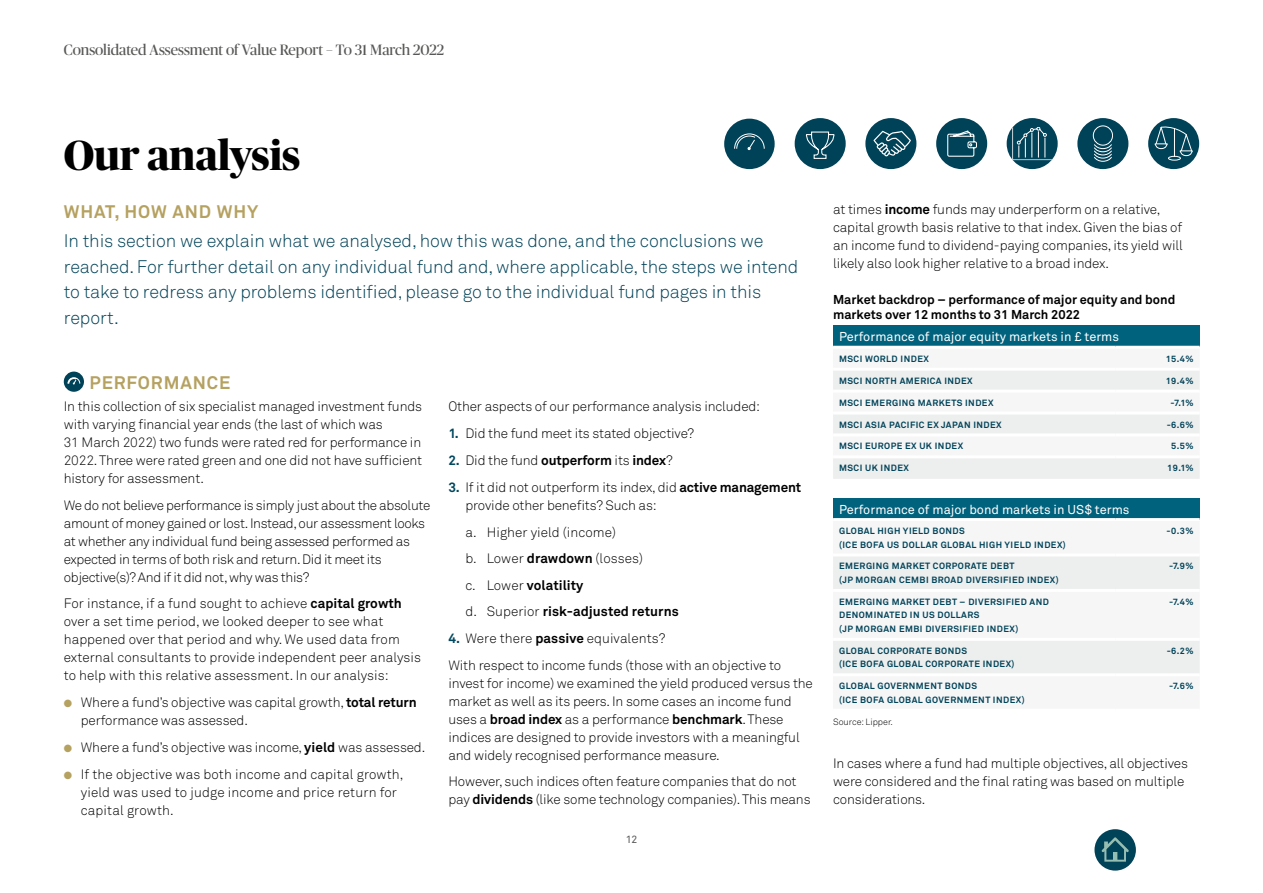
<style>
.page{position:relative;width:1263px;height:893px;background:#fff}
.page>*{position:absolute;margin:0;border:0;box-sizing:border-box;transform-origin:0 0}
.t1{font:700 42px "Publico Banner";color:#000}
.t2{font:18px/25.5px "Akkurat Light Pro";letter-spacing:-.005em;color:#004258}
.t3{font:700 18px "Akkurat Pro";letter-spacing:.05em;color:#b5a160}
.t4{font:15px "Publico Banner";color:#575756}
.t5{font:13.5px/18px "Akkurat Light Pro";letter-spacing:-.01em;color:#000}
.t6{font:13.5px/18px "Akkurat Light Pro";letter-spacing:.01em;color:#000}
.t7{font:700 13.5px/26.5px "Akkurat Pro";color:#000}
.t8{font:700 12.75px/15px "Akkurat Pro";color:#000}
.t9{font:12.75px "Akkurat Pro";color:#fff}
.t10{font:10.5px "Akkurat Pro";color:#575756}
.t11{font:700 9px/13.5px "Akkurat Pro";letter-spacing:.05em;color:#004258}
.t12{font:9px "Akkurat Light Pro";color:#000}
.s1{font-family:"Akkurat Pro";font-weight:700}
.s2{color:#b5a160}
.s3{font-family:"Akkurat Pro";font-weight:700;color:#00485e}
.s4{color:#00485e}
.s5{font-family:"Akkurat Light Pro";font-weight:400}
</style>
<div class="page">
<div style="left:865px;top:118px;width:51px;height:51px;background:#004258;border-radius:50%"></div>
<svg style="left:873px;top:131px;width:38px;height:25px"></svg>
<div style="left:1077px;top:118px;width:51px;height:51px;background:#004258;border-radius:50%"></div>
<svg style="left:1093px;top:126px;width:20px;height:36px"></svg>
<div style="left:795px;top:118px;width:51px;height:51px;background:#004258;border-radius:50%"></div>
<svg style="left:805px;top:131px;width:30px;height:28px"></svg>
<div style="left:1007px;top:118px;width:51px;height:51px;background:#004258;border-radius:50%"></div>
<svg style="left:1012px;top:127px;width:40px;height:33px"></svg>
<div style="left:936px;top:118px;width:51px;height:51px;background:#004258;border-radius:50%"></div>
<svg style="left:947px;top:130px;width:30px;height:27px"></svg>
<div style="left:1148px;top:118px;width:51px;height:51px;background:#004258;border-radius:50%"></div>
<div style="left:1168px;top:156px;width:13px;height:4px;border:1px solid #fff;border-radius:50%"></div>
<svg style="left:1155px;top:127px;width:37px;height:29px"></svg>
<div style="left:724px;top:119px;width:51px;height:50px;background:#004258;border-radius:50%"></div>
<svg style="left:734px;top:133px;width:31px;height:17px"></svg>
<div style="left:64px;top:372px;width:20px;height:20px;background:#004258;border-radius:50%"></div>
<svg style="left:68px;top:377px;width:12px;height:7px"></svg>
<div style="left:833px;top:325px;width:367px;height:22px;background:#00627d"></div>
<svg style="left:833px;top:371px;width:367px;height:108px"></svg>
<hr style="left:833px;top:346px;width:282px;height:3px;background:#fff">
<hr style="left:1115px;top:346px;width:85px;height:3px;background:#fff">
<hr style="left:833px;top:390px;width:282px;height:3px;background:#fff">
<hr style="left:1115px;top:390px;width:85px;height:3px;background:#fff">
<hr style="left:833px;top:411px;width:282px;height:3px;background:#fff">
<hr style="left:1115px;top:411px;width:85px;height:3px;background:#fff">
<hr style="left:833px;top:433px;width:282px;height:3px;background:#fff">
<hr style="left:1115px;top:433px;width:85px;height:3px;background:#fff">
<hr style="left:833px;top:455px;width:282px;height:3px;background:#fff">
<hr style="left:1115px;top:455px;width:85px;height:3px;background:#fff">
<div style="left:833px;top:498px;width:367px;height:22px;background:#00627d"></div>
<svg style="left:833px;top:556px;width:367px;height:117px"></svg>
<hr style="left:833px;top:518px;width:282px;height:3px;background:#fff">
<hr style="left:1115px;top:518px;width:85px;height:3px;background:#fff">
<hr style="left:833px;top:589px;width:282px;height:3px;background:#fff">
<hr style="left:1115px;top:589px;width:85px;height:3px;background:#fff">
<hr style="left:833px;top:638px;width:282px;height:3px;background:#fff">
<hr style="left:1115px;top:638px;width:85px;height:3px;background:#fff">
<div style="left:1094px;top:829px;width:42px;height:42px;background:#004258;border-radius:50%"></div>
<svg style="left:1101px;top:837px;width:28px;height:25px"></svg>
<p class="t4" style="left:64px;top:39px;width:382px">Consolidated Assessment of Value Report – To 31 March 2022</p>
<h1 class="t1" style="left:64px;top:125px;width:238px">Our analysis</h1>
<h2 class="t3" style="left:64px;top:200px;width:196px">WHAT, HOW AND WHY</h2>
<p class="t2" style="left:64px;top:229px;width:736px">In this section we explain what we analysed, how this was done, and the conclusions we reached. For further detail on any individual fund and, where applicable, the steps we intend to take to redress any problems identified, please go to the individual fund pages in this report.</p>
<h2 class="t3" style="left:90px;top:371px;width:142px">PERFORMANCE</h2>
<p class="t5" style="left:64px;top:398px;width:360px">In this collection of six specialist managed investment funds with varying financial year ends (the last of which was<br>31 March 2022) two funds were rated red for performance in 2022. Three were rated green and one did not have sufficient history for assessment.</p>
<p class="t5" style="left:64px;top:496px;width:368px">We do not believe performance is simply just about the absolute amount of money gained or lost. Instead, our assessment looks at whether any individual fund being assessed performed as expected in terms of both risk and return. Did it meet its objective(s)? And if it did not, why was this?</p>
<p class="t5" style="left:64px;top:594px;width:359px">For instance, if a fund sought to achieve <span class="s1">capital growth </span>over a set time period, we looked deeper to see what happened over that period and why. We used data from external consultants to provide independent peer analysis to help with this relative assessment. In our analysis:</p>
<p class="t5" style="left:81px;top:693px;width:337px;text-indent:-17px"><span class="s2">●</span> Where a fund’s objective was capital growth, <span class="s1">total return </span>performance was assessed.</p>
<p class="t5" style="left:64px;top:738px;width:363px"><span class="s2">●</span> Where a fund’s objective was income, <span class="s1">yield</span> was assessed.</p>
<p class="t6" style="left:81px;top:765px;width:324px;text-indent:-17px"><span class="s2">●</span> If the objective was both income and capital growth, yield was used to judge income and price return for capital growth.</p>
<p class="t5" style="left:448px;top:398px;width:313px">Other aspects of our performance analysis included:</p>
<p class="t5" style="left:448px;top:424px;width:247px"><span class="s3">1.</span> Did the fund meet its stated objective?</p>
<p class="t7" style="left:448px;top:447px;width:226px"><span class="s4">2.</span> <span class="s5">Did the fund</span> outperform <span class="s5">its</span> index<span class="s5">?</span></p>
<p class="t5" style="left:465px;top:478px;width:337px;text-indent:-17px"><span class="s3">3.</span> If it did not outperform its index, did <span class="s1">active management </span>provide other benefits? Such as:</p>
<p class="t5" style="left:465px;top:519px;width:179px;line-height:26.5px">a. Higher yield (income)<br>b. Lower <span class="s1">drawdown</span> (losses)</p>
<p class="t7" style="left:465px;top:572px;width:215px"><span class="s5">c. Lower</span> volatility<br><span class="s5">d. Superior</span> risk-adjusted returns</p>
<p class="t5" style="left:448px;top:625px;width:334px;line-height:27px"><span class="s3">4.</span> Were there <span class="s1">passive</span> equivalents?<br>With respect to income funds (those with an objective to</p>
<p class="t5" style="left:448px;top:674px;width:366px">invest for income) we examined the yield produced versus the market as well as its peers. In some cases an income fund uses a <span class="s1">broad index</span> as a performance <span class="s1">benchmark</span>. These indices are designed to provide investors with a meaningful and widely recognised performance measure.</p>
<p class="t5" style="left:448px;top:773px;width:364px">However, such indices often feature companies that do not pay <span class="s1">dividends</span> (like some technology companies). This means</p>
<p class="t10" style="left:626px;top:833px;width:13px">12</p>
<p class="t5" style="left:833px;top:200px;width:351px">at times <span class="s1">income</span> funds may underperform on a relative, capital growth basis relative to that index. Given the bias of an income fund to dividend-paying companies, its yield will likely also look higher relative to a broad index.</p>
<p class="t8" style="left:833px;top:292px;width:344px">Market backdrop – performance of major equity and bond markets over 12 months to 31 March 2022</p>
<p class="t9" style="left:839px;top:329px;width:282px">Performance of major equity markets in £ terms</p>
<p class="t11" style="left:839px;top:352px;width:91px">MSCI WORLD INDEX</p>
<p class="t11" style="left:1166px;top:352px;width:29px">15.4%</p>
<p class="t11" style="left:839px;top:374px;width:135px">MSCI NORTH AMERICA INDEX</p>
<p class="t11" style="left:1166px;top:374px;width:29px">19.4%</p>
<p class="t11" style="left:839px;top:396px;width:156px">MSCI EMERGING MARKETS INDEX</p>
<p class="t11" style="left:1170px;top:396px;width:25px">-7.1%</p>
<p class="t11" style="left:839px;top:418px;width:164px">MSCI ASIA PACIFIC EX JAPAN INDEX</p>
<p class="t11" style="left:1167px;top:418px;width:28px">-6.6%</p>
<p class="t11" style="left:839px;top:440px;width:126px">MSCI EUROPE EX UK INDEX</p>
<p class="t11" style="left:1171px;top:440px;width:24px">5.5%</p>
<p class="t11" style="left:839px;top:462px;width:71px">MSCI UK INDEX</p>
<p class="t11" style="left:1167px;top:462px;width:28px">19.1%</p>
<p class="t9" style="left:839px;top:502px;width:292px">Performance of major bond markets in US$ terms</p>
<p class="t11" style="left:839px;top:524px;width:228px">GLOBAL HIGH YIELD BONDS<br>(ICE BOFA US DOLLAR GLOBAL HIGH YIELD INDEX)</p>
<p class="t11" style="left:1166px;top:524px;width:29px">-0.3%</p>
<p class="t11" style="left:839px;top:560px;width:221px">EMERGING MARKET CORPORATE DEBT<br>(JP MORGAN CEMBI BROAD DIVERSIFIED INDEX)</p>
<p class="t11" style="left:1169px;top:560px;width:26px">-7.9%</p>
<p class="t11" style="left:839px;top:595px;width:211px">EMERGING MARKET DEBT – DIVERSIFIED AND<br>DENOMINATED IN US DOLLARS<br>(JP MORGAN EMBI DIVERSIFIED INDEX)</p>
<p class="t11" style="left:1169px;top:595px;width:26px">-7.4%</p>
<p class="t11" style="left:839px;top:644px;width:177px">GLOBAL CORPORATE BONDS<br>(ICE BOFA GLOBAL CORPORATE INDEX)</p>
<p class="t11" style="left:1167px;top:644px;width:28px">-6.2%</p>
<p class="t11" style="left:839px;top:679px;width:187px">GLOBAL GOVERNMENT BONDS<br>(ICE BOFA GLOBAL GOVERNMENT INDEX)</p>
<p class="t11" style="left:1169px;top:679px;width:26px">-7.6%</p>
<p class="t12" style="left:833px;top:716px;width:61px">Source: Lipper.</p>
<p class="t5" style="left:833px;top:755px;width:356px">In cases where a fund had multiple objectives, all objectives were considered and the final rating was based on multiple considerations.</p>
</div>
